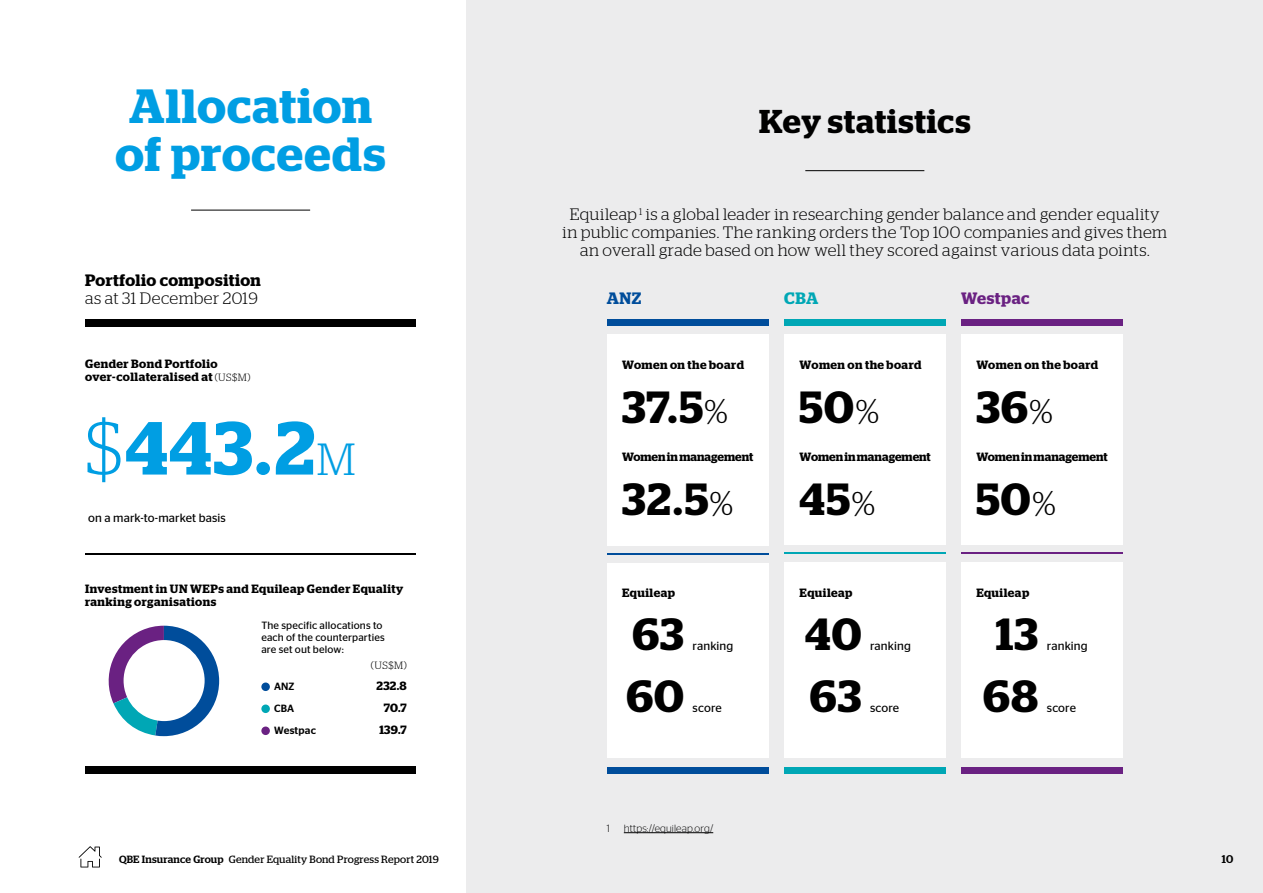
<style>
.page{position:relative;width:1263px;height:893px;background:#fff}
.page>*{position:absolute;margin:0;border:0;box-sizing:border-box;transform-origin:0 0}
.t1{font:600 75px "Stag";color:#009ee3}
.t2{font:600 48px "Stag";letter-spacing:.025em;color:#009ee3}
.t3{font:600 45px "Stag";letter-spacing:.025em;color:#000}
.t4{font:600 33px "Stag";letter-spacing:.025em;color:#000}
.t5{font:300 16.5px/18px "Stag";letter-spacing:.025em;color:#000;text-align:center}
.t6{font:600 16.5px "Stag";letter-spacing:.025em;color:#000}
.t7{font:600 16.5px "Stag";letter-spacing:.03em;color:#6a2182}
.t8{font:600 16.5px "Stag";color:#004d9b}
.t9{font:600 16.5px "Stag";color:#00a7b5}
.t10{font:600 12px/13.5px "Stag";letter-spacing:.035em;color:#000}
.t11{font:12px "Stag Sans";letter-spacing:.01em;color:#000}
.t12{font:600 12px "Stag";color:#000}
.t13{font:500 11.25px "Stag";color:#000}
.t14{font:10.5px/12px "Stag Sans";letter-spacing:.015em;color:#000}
.t15{font:10.5px "Stag";letter-spacing:.015em;color:#000}
.t16{font:300 10.5px "Stag Sans";letter-spacing:.01em;color:#000}
.t17{font:500 10.5px "Stag Sans";letter-spacing:.015em;color:#000}
.t18{font:300 10.5px "Stag";color:#000}
.t19{font:5.85px "Myriad Pro";color:#000}
.s1{font-weight:300;font-size:10.5px}
.s2{font-weight:300}
.s3{font-weight:300;font-size:45px}
.s4{font-weight:300;font-size:33px}
.s5{font-weight:500}
</style>
<div class="page">
<div style="left:466px;top:0;width:797px;height:893px;background:#ececed"></div>
<div style="left:261px;top:682px;width:9px;height:9px;background:#004d9b;border-radius:50%"></div>
<div style="left:261px;top:704px;width:9px;height:9px;background:#00a7b5;border-radius:50%"></div>
<div style="left:261px;top:726px;width:9px;height:9px;background:#6a2182;border-radius:50%"></div>
<svg style="left:109px;top:626px;width:110px;height:110px"></svg>
<div style="left:124px;top:640px;width:81px;height:81px;background:#fff;border-radius:50%"></div>
<hr style="left:85px;top:553px;width:330px;height:2px;background:#000">
<div style="left:85px;top:319px;width:330px;height:8px;background:#000"></div>
<div style="left:85px;top:766px;width:330px;height:8px;background:#000"></div>
<hr style="left:805px;top:170px;width:119px;height:1px;background:#000">
<hr style="left:191px;top:210px;width:119px;height:1px;background:#000">
<div style="left:607px;top:334px;width:162px;height:432px;background:#fff"></div>
<div style="left:784px;top:334px;width:162px;height:212px;background:#fff"></div>
<div style="left:961px;top:334px;width:162px;height:212px;background:#fff"></div>
<div style="left:784px;top:554px;width:162px;height:212px;background:#fff"></div>
<div style="left:961px;top:559px;width:162px;height:207px;background:#fff"></div>
<div style="left:784px;top:554px;width:162px;height:7px;background:#ececed"></div>
<div style="left:784px;top:545px;width:162px;height:7px;background:#ececed"></div>
<hr style="left:784px;top:552px;width:162px;height:2px;background:#00a7b5">
<div style="left:607px;top:555px;width:162px;height:7px;background:#ececed"></div>
<div style="left:607px;top:546px;width:162px;height:7px;background:#ececed"></div>
<hr style="left:607px;top:553px;width:162px;height:2px;background:#004d9b">
<div style="left:961px;top:554px;width:162px;height:7px;background:#ececed"></div>
<div style="left:961px;top:545px;width:162px;height:7px;background:#ececed"></div>
<hr style="left:961px;top:552px;width:162px;height:2px;background:#6a2182">
<div style="left:607px;top:319px;width:162px;height:8px;background:#004d9b"></div>
<div style="left:784px;top:319px;width:162px;height:8px;background:#00a7b5"></div>
<div style="left:961px;top:319px;width:162px;height:8px;background:#6a2182"></div>
<div style="left:607px;top:766px;width:162px;height:8px;background:#004d9b"></div>
<div style="left:784px;top:766px;width:162px;height:8px;background:#00a7b5"></div>
<div style="left:961px;top:766px;width:162px;height:8px;background:#6a2182"></div>
<div style="left:607px;top:758px;width:516px;height:8px;background:#ececed"></div>
<hr style="left:624px;top:832px;width:89px;height:1px;background:#000">
<svg style="left:79px;top:846px;width:23px;height:21px"></svg>
<h2 class="t2" style="left:129px;top:78px;width:245px">Allocation</h2>
<h2 class="t2" style="left:116px;top:126px;width:271px">of proceeds</h2>
<p class="t6" style="left:85px;top:270px;width:177px">Portfolio composition</p>
<p class="t5" style="left:85px;top:289px;width:174px">as at 31 December 2019</p>
<p class="t10" style="left:85px;top:357px;width:167px">Gender Bond Portfolio over-collateralised at <span class="s1">(US$M)</span></p>
<h1 class="t1" style="left:85px;top:404px;width:272px"><span class="s2">$</span>443.2<span class="s3">M</span></h1>
<p class="t11" style="left:88px;top:511px;width:139px">on a mark-to-market basis</p>
<p class="t10" style="left:85px;top:582px;width:320px">Investment in UN WEPs and Equileap Gender Equality ranking organisations</p>
<p class="t14" style="left:261px;top:619px;width:125px">The specific allocations to each of the counterparties are set out below:</p>
<p class="t18" style="left:371px;top:660px;width:37px">(US$M)</p>
<p class="t17" style="left:274px;top:681px;width:22px">ANZ</p>
<p class="t10" style="left:377px;top:679px;width:32px">232.8</p>
<p class="t17" style="left:274px;top:703px;width:22px">CBA</p>
<p class="t10" style="left:384px;top:701px;width:24px">70.7</p>
<p class="t17" style="left:274px;top:725px;width:43px">Westpac</p>
<p class="t10" style="left:379px;top:723px;width:29px">139.7</p>
<p class="t19" style="left:261px;top:621px;width:13px">WBC</p>
<h3 class="t4" style="left:759px;top:102px;width:213px">Key statistics</h3>
<p class="t5" style="left:562px;top:205px;width:606px">Equileap <sup>1</sup> is a global leader in researching gender balance and gender equality in public companies. The ranking orders the Top 100 companies and gives them an overall grade based on how well they scored against various data points.</p>
<p class="t8" style="left:607px;top:288px;width:36px">ANZ</p>
<p class="t9" style="left:784px;top:288px;width:36px">CBA</p>
<p class="t7" style="left:961px;top:288px;width:70px">Westpac</p>
<p class="t10" style="left:622px;top:358px;width:124px">Women on the board</p>
<h3 class="t3" style="left:622px;top:381px;width:107px">37.5<span class="s4">%</span></h3>
<p class="t12" style="left:622px;top:450px;width:133px">Women in management</p>
<h3 class="t3" style="left:622px;top:473px;width:113px">32.5<span class="s4">%</span></h3>
<p class="t10" style="left:622px;top:586px;width:54px">Equileap</p>
<h3 class="t3" style="left:632px;top:608px;width:53px">63</h3>
<p class="t11" style="left:693px;top:639px;width:42px">ranking</p>
<h3 class="t3" style="left:626px;top:670px;width:59px">60</h3>
<p class="t11" style="left:693px;top:701px;width:31px">score</p>
<p class="t16" style="left:607px;top:822px;width:5px">1</p>
<p class="t16" style="left:624px;top:822px;width:91px">https://equileap.org/</p>
<p class="t10" style="left:800px;top:358px;width:124px">Women on the board</p>
<h3 class="t3" style="left:800px;top:381px;width:81px">50<span class="s4">%</span></h3>
<p class="t12" style="left:800px;top:450px;width:133px">Women in management</p>
<h3 class="t3" style="left:800px;top:473px;width:77px">45<span class="s4">%</span></h3>
<p class="t10" style="left:800px;top:586px;width:54px">Equileap</p>
<h3 class="t3" style="left:805px;top:608px;width:58px">40</h3>
<p class="t11" style="left:870px;top:639px;width:42px">ranking</p>
<h3 class="t3" style="left:810px;top:670px;width:53px">63</h3>
<p class="t11" style="left:870px;top:701px;width:31px">score</p>
<p class="t10" style="left:976px;top:358px;width:124px">Women on the board</p>
<h3 class="t3" style="left:976px;top:381px;width:78px">36<span class="s4">%</span></h3>
<p class="t12" style="left:976px;top:450px;width:133px">Women in management</p>
<h3 class="t3" style="left:976px;top:473px;width:81px">50<span class="s4">%</span></h3>
<p class="t10" style="left:976px;top:586px;width:54px">Equileap</p>
<h3 class="t3" style="left:996px;top:608px;width:44px">13</h3>
<p class="t11" style="left:1047px;top:639px;width:42px">ranking</p>
<h3 class="t3" style="left:983px;top:670px;width:57px">68</h3>
<p class="t11" style="left:1047px;top:701px;width:31px">score</p>
<p class="t15" style="left:119px;top:853px;width:321px"><span class="s5">QBE Insurance Group</span> Gender Equality Bond Progress Report 2019</p>
<p class="t13" style="left:1222px;top:853px;width:13px">10</p>
</div>
